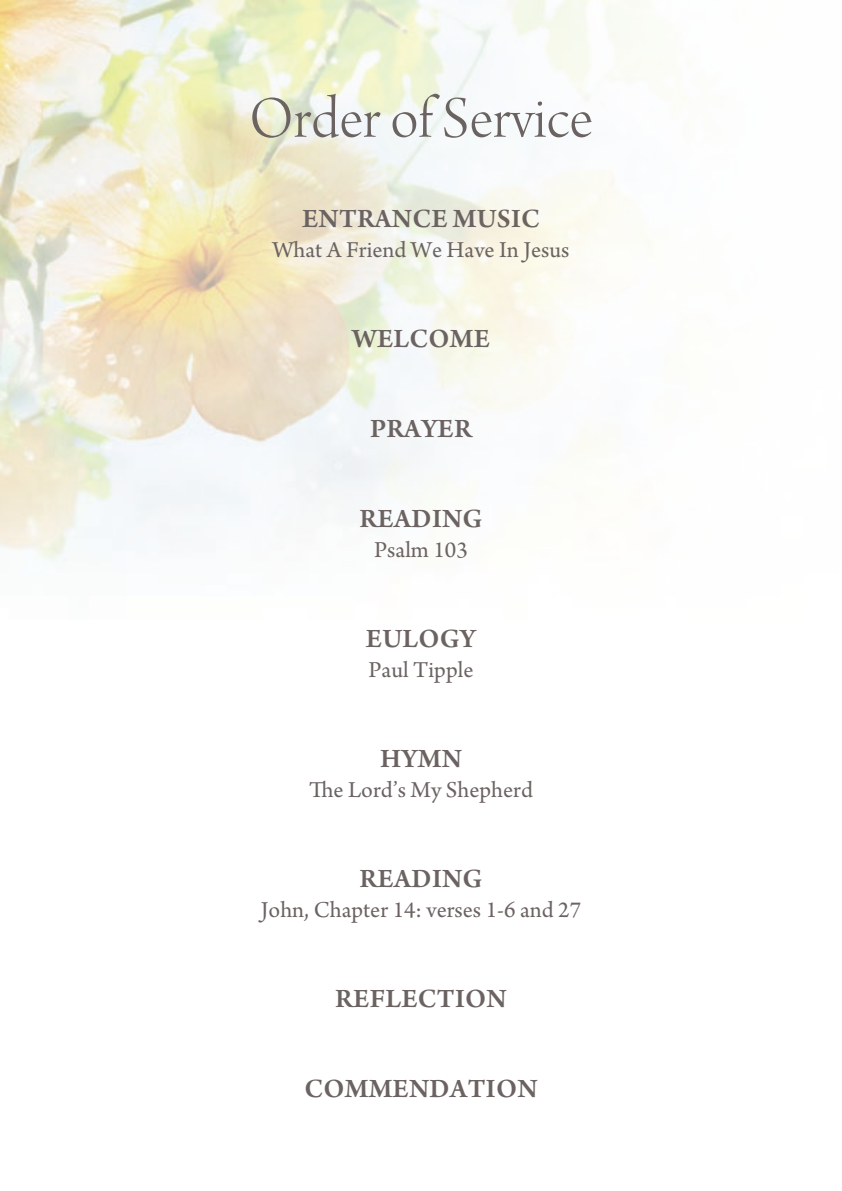
<style>
.page{position:relative;width:842px;height:1191px;background:#fff}
.page>*{position:absolute;margin:0;border:0;box-sizing:border-box;transform-origin:0 0}
.t1{font:62px "Arno Pro Light Display";color:#6b6361}
.t2{font:600 28px "Arno Pro";letter-spacing:.01em;color:#6b6361}
.t3{font:24px "Arno Pro";color:#6b6361}
</style>
<div class="page">
<img style="left:0;top:0;width:651px;height:561px">
<h1 class="t1" style="left:249px;top:85px;width:345px">Order ofService</h1>
<p class="t2" style="left:302px;top:202px;width:239px">ENTRANCE MUSIC</p>
<p class="t3" style="left:273px;top:236px;width:298px">What A Friend We Have In Jesus</p>
<p class="t2" style="left:352px;top:322px;width:139px">WELCOME</p>
<p class="t2" style="left:370px;top:412px;width:103px">PRAYER</p>
<p class="t2" style="left:359px;top:502px;width:124px">READING</p>
<p class="t3" style="left:374px;top:536px;width:95px">Psalm 103</p>
<p class="t2" style="left:366px;top:622px;width:112px">EULOGY</p>
<p class="t3" style="left:369px;top:656px;width:106px">Paul Tipple</p>
<p class="t2" style="left:380px;top:742px;width:83px">HYMN</p>
<p class="t3" style="left:309px;top:776px;width:225px">The Lord’s My Shepherd</p>
<p class="t2" style="left:359px;top:862px;width:124px">READING</p>
<p class="t3" style="left:261px;top:896px;width:322px">John, Chapter 14: verses 1-6 and 27</p>
<p class="t2" style="left:335px;top:982px;width:173px">REFLECTION</p>
<p class="t2" style="left:304px;top:1072px;width:235px">COMMENDATION</p>
</div>
